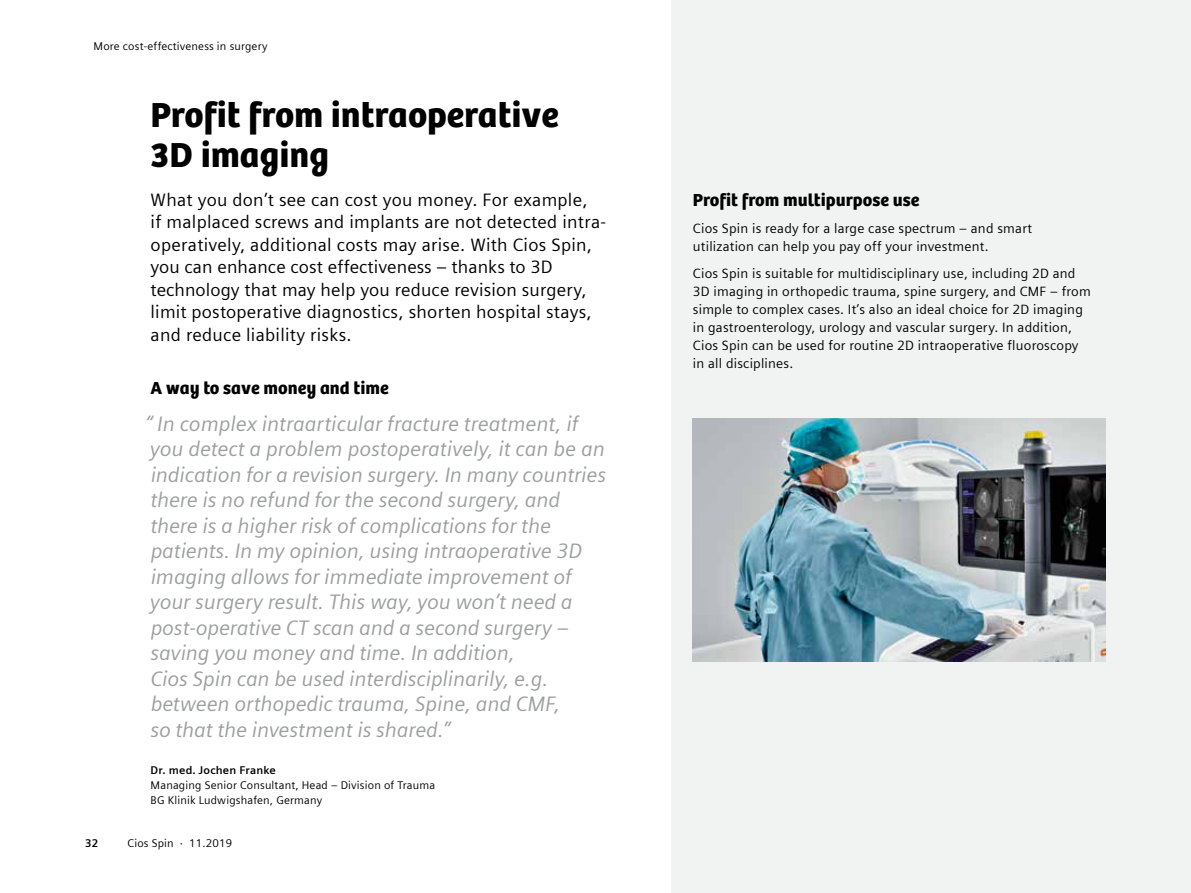
<style>
.page{position:relative;width:1191px;height:893px;background:#fff}
.page>*{position:absolute;margin:0;border:0;box-sizing:border-box;transform-origin:0 0}
.t1{font:36px/39.6px "SH Bree Headline Regular";color:#000}
.t2{font:italic 21px/25.5px "Siemens Sans";letter-spacing:-.01em;color:#9d9e9e}
.t3{font:18px/22.5px "Siemens Sans";letter-spacing:.015em;color:#000}
.t4{font:18px "SH Bree Headline Regular";color:#000}
.t5{font:13.5px/18px "Siemens Sans";letter-spacing:.015em;color:#000}
.t6{font:11.25px/15px "Siemens Sans";letter-spacing:.015em;color:#000}
.t7{font:700 11.25px "Siemens Sans";letter-spacing:.015em;color:#000}
</style>
<div class="page">
<div style="left:671px;top:0;width:520px;height:893px;background:#f1f2f2"></div>
<img style="left:693px;top:418px;width:413px;height:244px">
<p class="t6" style="left:94px;top:38px;width:176px">More cost-effectiveness in surgery</p>
<h1 class="t1" style="left:151px;top:94px;width:409px">Profit from intraoperative<br>3D imaging</h1>
<p class="t3" style="left:151px;top:187px;width:455px">What you don’t see can cost you money. For example,<br>if malplaced screws and implants are not detected intra&shy;operatively, additional costs may arise. With Cios Spin, you can enhance cost effectiveness – thanks to 3D technology that may help you reduce revision surgery, limit postoperative diagnostics, shorten hospital stays, and reduce liability risks.</p>
<p class="t4" style="left:151px;top:374px;width:239px">A way to save money and time</p>
<p class="t2" style="left:146px;top:409px;width:462px">“ In complex intraarticular fracture treatment, if you detect a problem postoperatively, it can be an indication for a revision surgery. In many countries there is no refund for the second surgery, and there is a higher risk of complications for the patients. In my opinion, using intraoperative 3D imaging allows for immediate improvement of your surgery result. This way, you won’t need a post-operative CT scan and a second surgery – saving you money and time. In addition,<br>Cios Spin can be used interdisciplinarily, e.g. between orthopedic trauma, Spine, and CMF,<br>so that the investment is shared.”</p>
<p class="t7" style="left:151px;top:762px;width:127px">Dr. med. Jochen Franke</p>
<p class="t6" style="left:151px;top:777px;width:286px">Managing Senior Consultant, Head – Division of Trauma<br>BG Klinik Ludwigshafen, Germany</p>
<p class="t7" style="left:85px;top:835px;width:15px">32</p>
<p class="t6" style="left:128px;top:835px;width:106px">Cios Spin · 11.2019</p>
<p class="t4" style="left:693px;top:185px;width:228px">Profit from multipurpose use</p>
<p class="t5" style="left:693px;top:218px;width:341px">Cios Spin is ready for a large case spectrum – and smart utilization can help you pay off your investment.</p>
<p class="t5" style="left:693px;top:263px;width:399px">Cios Spin is suitable for multidisciplinary use, including 2D and 3D imaging in orthopedic trauma, spine surgery, and CMF – from simple to complex cases. It’s also an ideal choice for 2D imaging in gastroenterology, urology and vascular surgery. In addition, Cios Spin can be used for routine 2D intraoperative fluoroscopy in all disciplines.</p>
</div>
